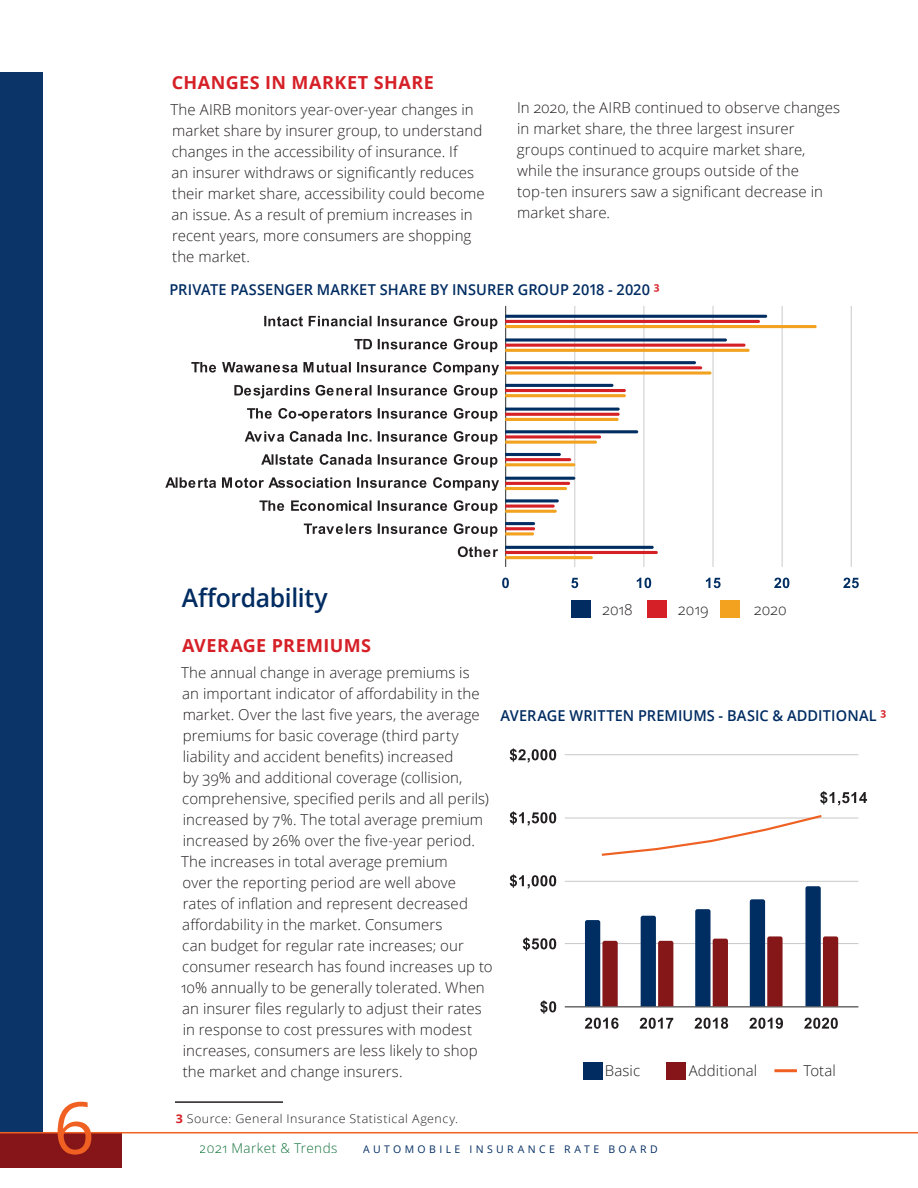
<style>
.page{position:relative;width:918px;height:1188px;background:#fff}
.page>*{position:absolute;margin:0;border:0;box-sizing:border-box;transform-origin:0 0}
.t1{font:72px "Open Sans";color:#f06022}
._2nd_heads{font:600 25.5px "Open Sans";letter-spacing:-.015em;color:#002c62}
._3rd_head{font:700 18px "Open Sans";letter-spacing:.03em;color:#d62027}
.main_text_2{font:300 15px/21px "Open Sans";letter-spacing:.005em;color:#231f20}
.fin_-top_blue_head{font:600 15px "Open Sans";letter-spacing:.005em;color:#002c62}
.t2{font:300 13.5px "Open Sans";letter-spacing:.035em;color:#13723b}
.footnote_text{font:300 12px "Open Sans";letter-spacing:.04em;color:#231f20;scale:1.04 1}
.t3{font:10.5px "Open Sans";letter-spacing:.325em;color:#002c62}
.s1{font-weight:700;color:#d62027}
</style>
<div class="page">
<hr style="left:505px;top:306px;width:1px;height:261px;background:#333">
<hr style="left:574px;top:306px;width:1px;height:261px;background:#ccc">
<hr style="left:643px;top:306px;width:1px;height:261px;background:#ccc">
<hr style="left:713px;top:306px;width:1px;height:261px;background:#ccc">
<hr style="left:782px;top:306px;width:1px;height:261px;background:#ccc">
<hr style="left:851px;top:306px;width:1px;height:261px;background:#ccc">
<svg style="left:506px;top:314px;width:311px;height:15px"></svg>
<svg style="left:506px;top:337px;width:244px;height:16px"></svg>
<svg style="left:506px;top:360px;width:207px;height:16px"></svg>
<svg style="left:506px;top:383px;width:120px;height:15px"></svg>
<svg style="left:506px;top:407px;width:114px;height:15px"></svg>
<svg style="left:506px;top:429px;width:133px;height:16px"></svg>
<svg style="left:506px;top:452px;width:70px;height:15px"></svg>
<svg style="left:506px;top:476px;width:70px;height:15px"></svg>
<svg style="left:506px;top:498px;width:53px;height:16px"></svg>
<svg style="left:506px;top:521px;width:30px;height:16px"></svg>
<svg style="left:506px;top:545px;width:152px;height:15px"></svg>
<svg style="left:264px;top:316px;width:233px;height:13px"></svg>
<svg style="left:354px;top:339px;width:143px;height:13px"></svg>
<svg style="left:191px;top:362px;width:308px;height:13px"></svg>
<svg style="left:234px;top:385px;width:263px;height:13px"></svg>
<svg style="left:247px;top:408px;width:250px;height:13px"></svg>
<svg style="left:245px;top:431px;width:252px;height:13px"></svg>
<svg style="left:261px;top:454px;width:236px;height:14px"></svg>
<svg style="left:165px;top:477px;width:334px;height:14px"></svg>
<svg style="left:259px;top:500px;width:238px;height:14px"></svg>
<svg style="left:304px;top:523px;width:193px;height:14px"></svg>
<svg style="left:458px;top:546px;width:40px;height:11px"></svg>
<svg style="left:502px;top:578px;width:7px;height:10px"></svg>
<svg style="left:571px;top:578px;width:7px;height:10px"></svg>
<svg style="left:637px;top:578px;width:14px;height:10px"></svg>
<svg style="left:706px;top:578px;width:15px;height:10px"></svg>
<svg style="left:774px;top:578px;width:15px;height:10px"></svg>
<svg style="left:843px;top:578px;width:16px;height:10px"></svg>
<div style="left:572px;top:600px;width:19px;height:18px;background:#002c62"></div>
<div style="left:647px;top:600px;width:20px;height:18px;background:#d62027"></div>
<div style="left:721px;top:600px;width:19px;height:18px;background:#f2a21e"></div>
<hr style="left:175px;top:1101px;width:108px;height:2px;background:#231f20">
<hr style="left:565px;top:1006px;width:293px;height:1px;background:#333">
<hr style="left:565px;top:943px;width:293px;height:1px;background:#ccc">
<hr style="left:565px;top:881px;width:293px;height:1px;background:#ccc">
<hr style="left:565px;top:817px;width:293px;height:2px;background:#ccc">
<hr style="left:565px;top:754px;width:293px;height:1px;background:#ccc">
<svg style="left:584px;top:920px;width:35px;height:87px"></svg>
<svg style="left:640px;top:915px;width:34px;height:92px"></svg>
<svg style="left:694px;top:909px;width:35px;height:98px"></svg>
<svg style="left:749px;top:899px;width:35px;height:108px"></svg>
<svg style="left:804px;top:886px;width:35px;height:121px"></svg>
<svg style="left:599px;top:791px;width:269px;height:65px"></svg>
<svg style="left:540px;top:1000px;width:16px;height:14px"></svg>
<svg style="left:523px;top:937px;width:33px;height:14px"></svg>
<svg style="left:510px;top:874px;width:46px;height:15px"></svg>
<svg style="left:510px;top:811px;width:46px;height:15px"></svg>
<svg style="left:510px;top:748px;width:46px;height:15px"></svg>
<svg style="left:585px;top:1018px;width:34px;height:11px"></svg>
<svg style="left:640px;top:1018px;width:33px;height:11px"></svg>
<svg style="left:695px;top:1018px;width:33px;height:11px"></svg>
<svg style="left:749px;top:1018px;width:34px;height:11px"></svg>
<svg style="left:804px;top:1018px;width:34px;height:11px"></svg>
<div style="left:583px;top:1062px;width:19px;height:17px;background:#002c62"></div>
<div style="left:666px;top:1062px;width:20px;height:17px;background:#851518"></div>
<hr style="left:774px;top:1069px;width:23px;height:3px;background:#f06022">
<div style="left:0;top:72px;width:43px;height:1061px;background:#0b3568"></div>
<div style="left:0;top:1133px;width:122px;height:34px;background:#851518"></div>
<hr style="left:0;top:1132px;width:918px;height:1px;background:#f06022">
<p class="_3rd_head" style="left:172px;top:69px;width:264px">CHANGES IN MARKET SHARE</p>
<p class="main_text_2" style="left:170px;top:99px;width:316px">The AIRB monitors year-over-year changes in market share by insurer group, to understand changes in the accessibility of insurance. If<br>an insurer withdraws or significantly reduces their market share, accessibility could become an issue. As a result of premium increases in recent years, more consumers are shopping the market.</p>
<p class="main_text_2" style="left:517px;top:96px;width:325px">In 2020, the AIRB continued to observe changes in market share, the three largest insurer groups continued to acquire market share, while the insurance groups outside of the top-ten insurers saw a significant decrease in market share.</p>
<p class="fin_-top_blue_head" style="left:169px;top:279px;width:492px">PRIVATE PASSENGER MARKET SHARE BY INSURER GROUP 2018 - 2020 <sup>3</sup></p>
<h1 class="t1" style="left:53px;top:1078px;width:43px">6</h1>
<p class="_2nd_heads" style="left:182px;top:580px;width:147px">Affordability</p>
<p class="_3rd_head" style="left:182px;top:633px;width:191px">AVERAGE PREMIUMS</p>
<p class="main_text_2" style="left:181px;top:662px;width:313px">The annual change in average premiums is<br>an important indicator of affordability in the market. Over the last five years, the average premiums for basic coverage (third party liability and accident benefits) increased<br>by 39% and additional coverage (collision, comprehensive, specified perils and all perils) increased by 7%. The total average premium increased by 26% over the five-year period.<br>The increases in total average premium<br>over the reporting period are well above<br>rates of inflation and represent decreased affordability in the market. Consumers<br>can budget for regular rate increases; our consumer research has found increases up to 10% annually to be generally tolerated. When an insurer files regularly to adjust their rates in response to cost pressures with modest increases, consumers are less likely to shop the market and change insurers.</p>
<p class="main_text_2" style="left:602px;top:599px;width:32px">2018</p>
<p class="main_text_2" style="left:678px;top:599px;width:32px">2019</p>
<p class="main_text_2" style="left:754px;top:599px;width:34px">2020</p>
<p class="fin_-top_blue_head" style="left:501px;top:705px;width:387px">AVERAGE WRITTEN PREMIUMS - BASIC &amp; ADDITIONAL <sup>3</sup></p>
<p class="main_text_2" style="left:605px;top:1060px;width:37px">Basic</p>
<p class="main_text_2" style="left:689px;top:1060px;width:70px">Additional</p>
<p class="main_text_2" style="left:803px;top:1060px;width:34px">Total</p>
<p class="footnote_text" style="left:176px;top:1111px;width:273px"><span class="s1">3</span> Source: General Insurance Statistical Agency.</p>
<p class="t2" style="left:200px;top:1139px;width:139px">2021 Market &amp; Trends</p>
<p class="t3" style="left:363px;top:1142px;width:296px">AUTOMOBILE INSURANCE RATE BOARD</p>
</div>
